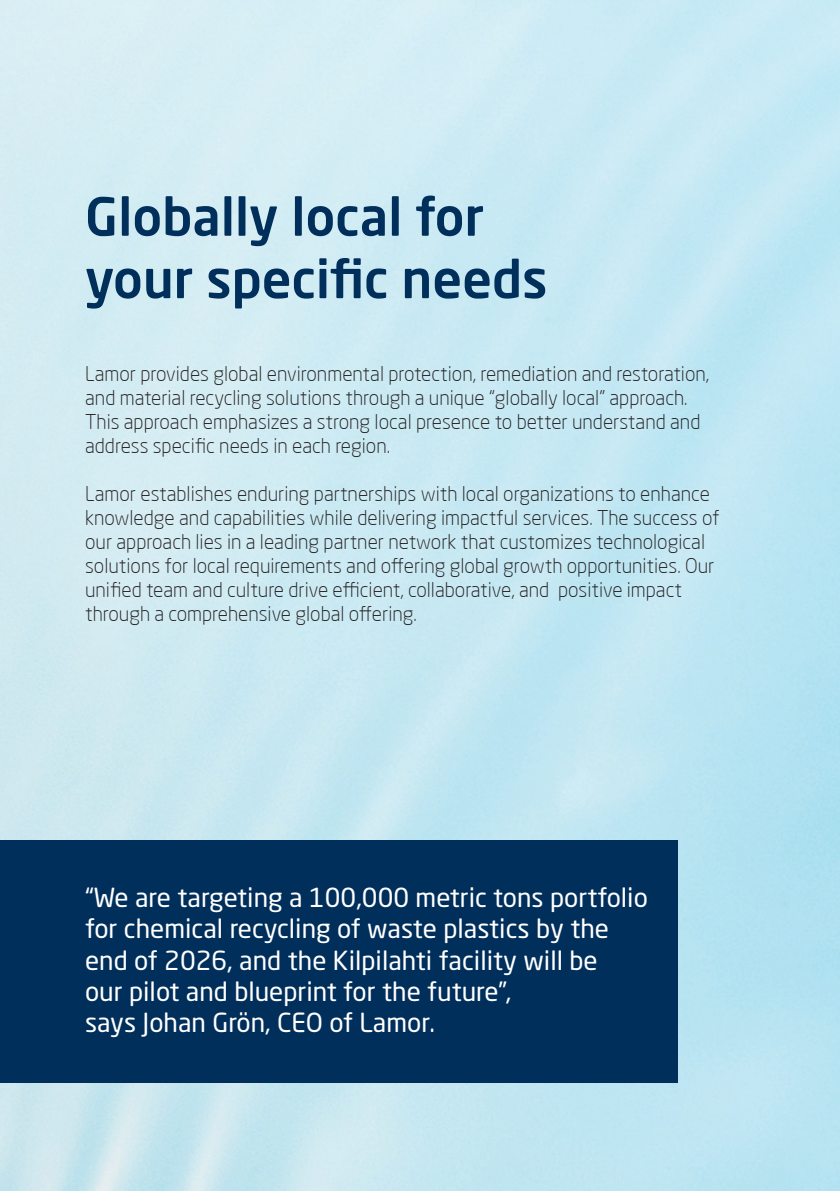
<style>
.page{position:relative;width:840px;height:1191px;background:#fff}
.page>*{position:absolute;margin:0;border:0;box-sizing:border-box;transform-origin:0 0}
.t1{font:500 52px/62.4px "Neo Sans Pro";color:#002f5b}
.t2{font:26px/31.2px "Neo Sans W1 G";color:#fff}
.t3{font:300 20px/24px "Neo Sans Pro";color:#231f20}
</style>
<div class="page">
<img style="left:0;top:0;width:839px;height:1191px">
<img style="left:835px;top:0;width:4px;height:1134px">
<div style="left:0;top:840px;width:677px;height:243px;background:#002f5b"></div>
<p class="t1" style="left:85px;top:184px;width:463px">Globally local for your specific needs</p>
<p class="t3" style="left:85px;top:362px;width:625px">Lamor provides global environmental protection, remediation and restoration, and material recycling solutions through a unique “globally local” approach.<br>This approach emphasizes a strong local presence to better understand and address specific needs in each region.</p>
<p class="t3" style="left:85px;top:482px;width:635px">Lamor establishes enduring partnerships with local organizations to enhance knowledge and capabilities while delivering impactful services. The success of our approach lies in a leading partner network that customizes technological solutions for local requirements and offering global growth opportunities. Our unified team and culture drive efficient, collaborative, and positive impact through a comprehensive global offering.</p>
<p class="t2" style="left:85px;top:881px;width:564px">“We are targeting a 100,000 metric tons portfolio for chemical recycling of waste plastics by the end of 2026, and the Kilpilahti facility will be<br>our pilot and blueprint for the future”,<br>says Johan Grön, CEO of Lamor.</p>
</div>
